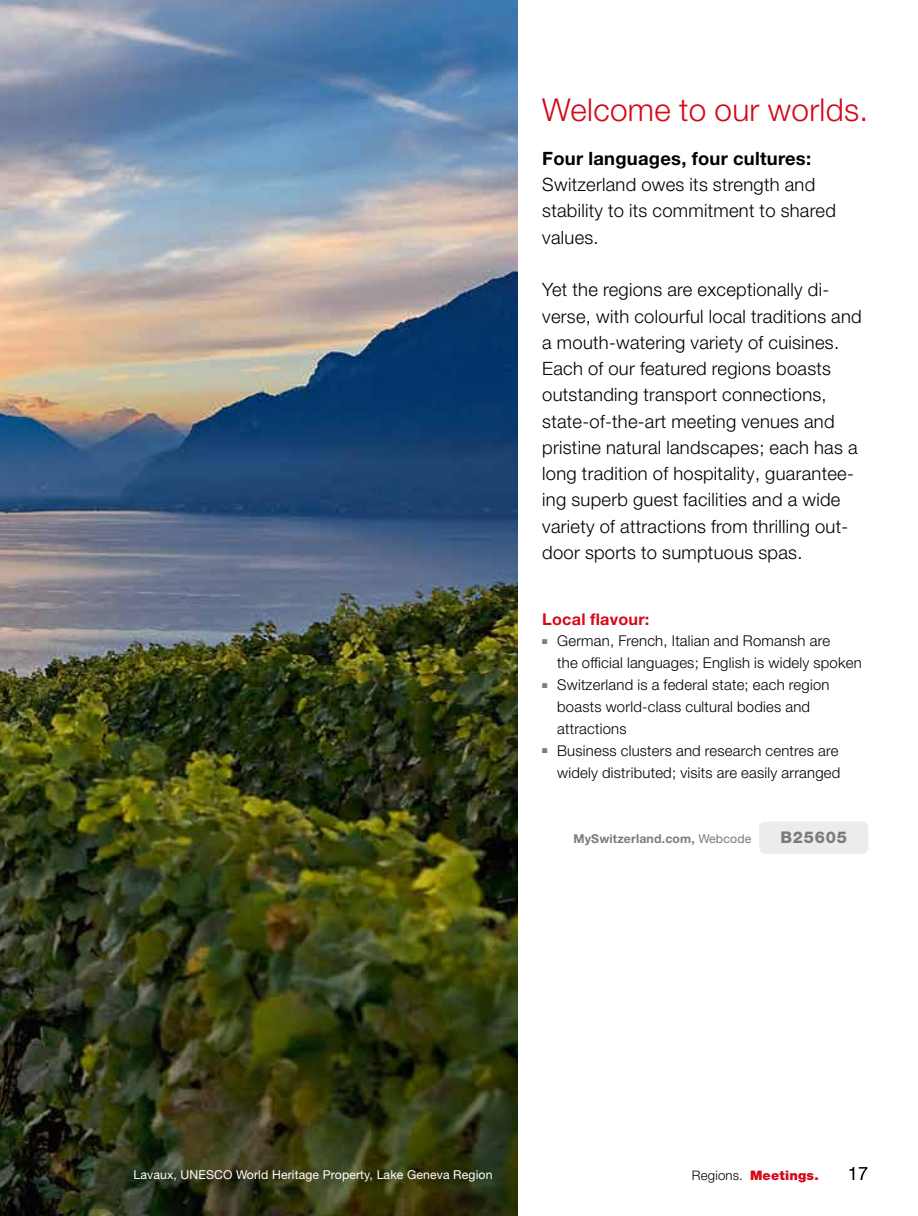
<style>
.page{position:relative;width:918px;height:1216px;background:#fff}
.page>*{position:absolute;margin:0;border:0;box-sizing:border-box;transform-origin:0 0}
.t1{font:300 31.5px "Helvetica Neue LT Pro";letter-spacing:.01em;color:#d40919}
.t2{font:300 18.38px/26.2px "Helvetica Neue LT Pro";letter-spacing:.015em;color:#000}
.t3{font:700 18.38px "Helvetica Neue LT Pro";letter-spacing:.015em;color:#000}
.t4{font:700 16.1px "Helvetica Neue LT Pro";letter-spacing:.015em;color:#d40919}
.t5{font:800 16.1px "Helvetica Neue LT Pro";letter-spacing:.05em;color:#7a7b7a}
.t6{font:300 14.88px/21.9px "Helvetica Neue LT Pro";letter-spacing:.015em;color:#000}
.t7{font:900 13.12px "Helvetica Neue LT Pro";letter-spacing:.015em;color:#d40919}
.t8{font:12.25px "Helvetica Neue LT Pro";letter-spacing:.01em;color:#fff}
.t9{font:700 12.25px "Helvetica Neue LT Pro";letter-spacing:.015em;color:#7a7b7a}
.s1{font-weight:400}
.s2{font-weight:300;color:#000}
</style>
<div class="page">
<img style="left:0;top:0;width:517px;height:1215px">
<div style="left:759px;top:821px;width:109px;height:32px;background:#ececec;border-radius:6px"></div>
<h1 class="t1" style="left:542px;top:91px;width:327px">Welcome to our worlds.</h1>
<p class="t3" style="left:542px;top:147px;width:270px">Four languages, four cultures:</p>
<p class="t2" style="left:542px;top:171px;width:295px">Switzerland owes its strength and stability to its commitment to shared values.</p>
<p class="t2" style="left:542px;top:276px;width:321px">Yet the regions are exceptionally di&shy;verse, with colourful local traditions and a mouth-watering variety of cuisines.<br>Each of our featured regions boasts outstanding transport connections, state-of-the-art meeting venues and pristine natural landscapes; each has a long tradition of hospitality, guarantee&shy;ing superb guest facilities and a wide variety of attractions from thrilling out&shy;door sports to sumptuous spas.</p>
<p class="t4" style="left:542px;top:608px;width:109px">Local flavour:</p>
<p class="t6" style="left:557px;top:630px;width:306px;text-indent:-15px"><sup>■</sup> German, French, Italian and Romansh are<br>the official languages; English is widely spoken</p>
<p class="t6" style="left:557px;top:673px;width:274px;text-indent:-15px"><sup>■</sup> Switzerland is a federal state; each region boasts world-class cultural bodies and attractions</p>
<p class="t6" style="left:542px;top:739px;width:300px;text-align:right"><sup>■</sup> Business clusters and research centres are widely distributed; visits are easily arranged</p>
<p class="t9" style="left:573px;top:831px;width:179px">MySwitzerland.com, <span class="s1">Webcode</span></p>
<p class="t5" style="left:780px;top:828px;width:68px">B25605</p>
<p class="t8" style="left:134px;top:1167px;width:360px">Lavaux, UNESCO World Heritage Property, Lake Geneva Region</p>
<p class="t2" style="left:848px;top:1159px;width:22px">17</p>
<p class="t7" style="left:692px;top:1167px;width:128px"><span class="s2">Regions.</span> Meetings.</p>
</div>
